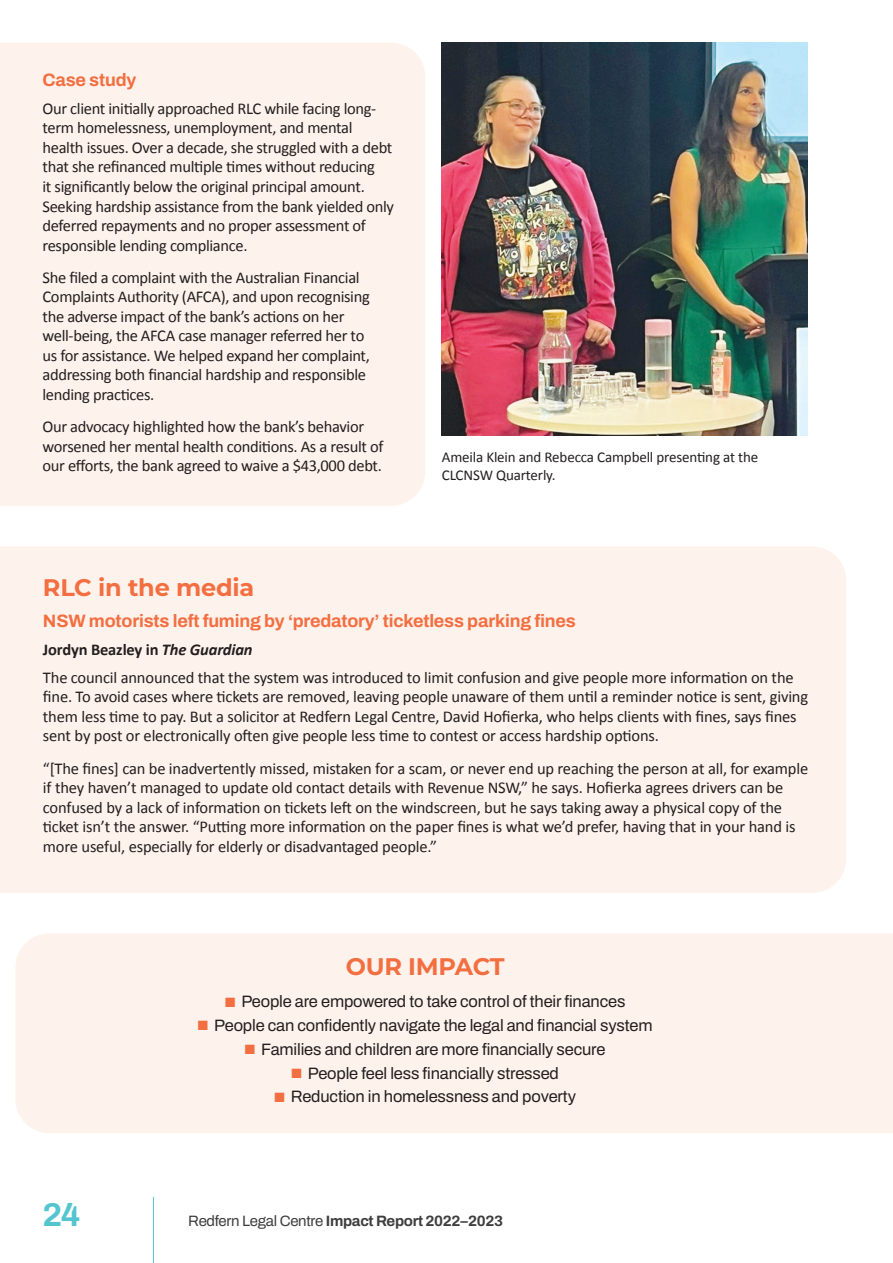
<style>
.page{position:relative;width:893px;height:1263px;background:#fff}
.page>*{position:absolute;margin:0;border:0;box-sizing:border-box;transform-origin:0 0}
.t1{font:700 33px "Archivo";color:#54c5cf}
.RLC_Heading_1{font:700 24px "Montserrat";letter-spacing:-.01em;color:#f36f42}
.Our_impact_highlights{font:700 24px "Montserrat";letter-spacing:-.01em;color:#f36f42}
.RLC_Heading_2{font:700 18px "Archivo";letter-spacing:-.01em;color:#f36f42}
.RLC_Body{font:16.5px/19.5px "Calibri";letter-spacing:-.02em;color:#231f20}
.Our_impact_highlights-2{font:16.5px "Archivo";letter-spacing:-.01em;color:#231f20}
.RLC_Body-2{font:700 16.5px "Calibri";letter-spacing:-.01em;color:#231f20}
.RLC_Caption{font:15px/18px "Calibri";letter-spacing:-.01em;color:#231f20}
.t2{font:700 15px "Archivo";letter-spacing:-.02em;color:#3e3e3f}
.s1{font-style:italic}
.s2{color:#f36f42}
.s3{font-weight:400}
</style>
<div class="page">
<hr style="left:153px;top:1197px;width:1px;height:66px;background:#54c5cf">
<img style="left:442px;top:43px;width:365px;height:392px">
<div style="left:0;top:546px;width:846px;height:347px;background:#fef3ec"></div>
<div style="left:0;top:43px;width:425px;height:463px;background:#fef3ec"></div>
<div style="left:15px;top:933px;width:878px;height:200px;background:#fef3ec"></div>
<p class="RLC_Heading_2" style="left:43px;top:66px;width:95px">Case study</p>
<p class="RLC_Body" style="left:43px;top:98px;width:353px">Our client initially approached RLC while facing long&shy;term homelessness, unemployment, and mental health issues. Over a decade, she struggled with a debt that she refinanced multiple times without reducing<br>it significantly below the original principal amount.<br>Seeking hardship assistance from the bank yielded only deferred repayments and no proper assessment of responsible lending compliance.</p>
<p class="RLC_Body" style="left:43px;top:267px;width:329px">She filed a complaint with the Australian Financial Complaints Authority (AFCA), and upon recognising the adverse impact of the bank’s actions on her well-being, the AFCA case manager referred her to us for assistance. We helped expand her complaint, addressing both financial hardship and responsible lending practices.</p>
<p class="RLC_Body" style="left:43px;top:416px;width:342px">Our advocacy highlighted how the bank’s behavior worsened her mental health conditions. As a result of our efforts, the bank agreed to waive a $43,000 debt.</p>
<p class="RLC_Caption" style="left:442px;top:447px;width:318px">Ameila Klein and Rebecca Campbell presenting at the<br>CLCNSW Quarterly.</p>
<p class="RLC_Heading_1" style="left:43px;top:571px;width:213px">RLC in the media</p>
<p class="RLC_Heading_2" style="left:43px;top:607px;width:534px">NSW motorists left fuming by ‘predatory’ ticketless parking fines</p>
<p class="RLC_Body-2" style="left:43px;top:638px;width:211px">Jordyn Beazley in <span class="s1">The Guardian</span></p>
<p class="RLC_Body" style="left:43px;top:667px;width:767px">The council announced that the system was introduced to limit confusion and give people more information on the fine. To avoid cases where tickets are removed, leaving people unaware of them until a reminder notice is sent, giving them less time to pay. But a solicitor at Redfern Legal Centre, David Hofierka, who helps clients with fines, says fines sent by post or electronically often give people less time to contest or access hardship options.</p>
<p class="RLC_Body" style="left:43px;top:757px;width:767px">“[The fines] can be inadvertently missed, mistaken for a scam, or never end up reaching the person at all, for example if they haven’t managed to update old contact details with Revenue NSW,” he says. Hofierka agrees drivers can be confused by a lack of information on tickets left on the windscreen, but he says taking away a physical copy of the ticket isn’t the answer. “Putting more information on the paper fines is what we’d prefer, having that in your hand is more useful, especially for elderly or disadvantaged people.”</p>
<p class="Our_impact_highlights" style="left:346px;top:950px;width:161px">OUR IMPACT</p>
<p class="Our_impact_highlights-2" style="left:225px;top:989px;width:402px"><span class="s2">■</span> People are empowered to take control of their finances</p>
<p class="Our_impact_highlights-2" style="left:198px;top:1013px;width:456px"><span class="s2">■</span> People can confidently navigate the legal and financial system</p>
<p class="Our_impact_highlights-2" style="left:245px;top:1037px;width:362px"><span class="s2">■</span> Families and children are more financially secure</p>
<p class="Our_impact_highlights-2" style="left:291px;top:1060px;width:269px"><span class="s2">■</span> People feel less financially stressed</p>
<p class="Our_impact_highlights-2" style="left:274px;top:1084px;width:303px"><span class="s2">■</span> Reduction in homelessness and poverty</p>
<h1 class="t1" style="left:43px;top:1190px;width:40px">24</h1>
<p class="t2" style="left:188px;top:1209px;width:316px"><span class="s3">Redfern Legal Centre</span> Impact Report 2022–2023</p>
</div>
